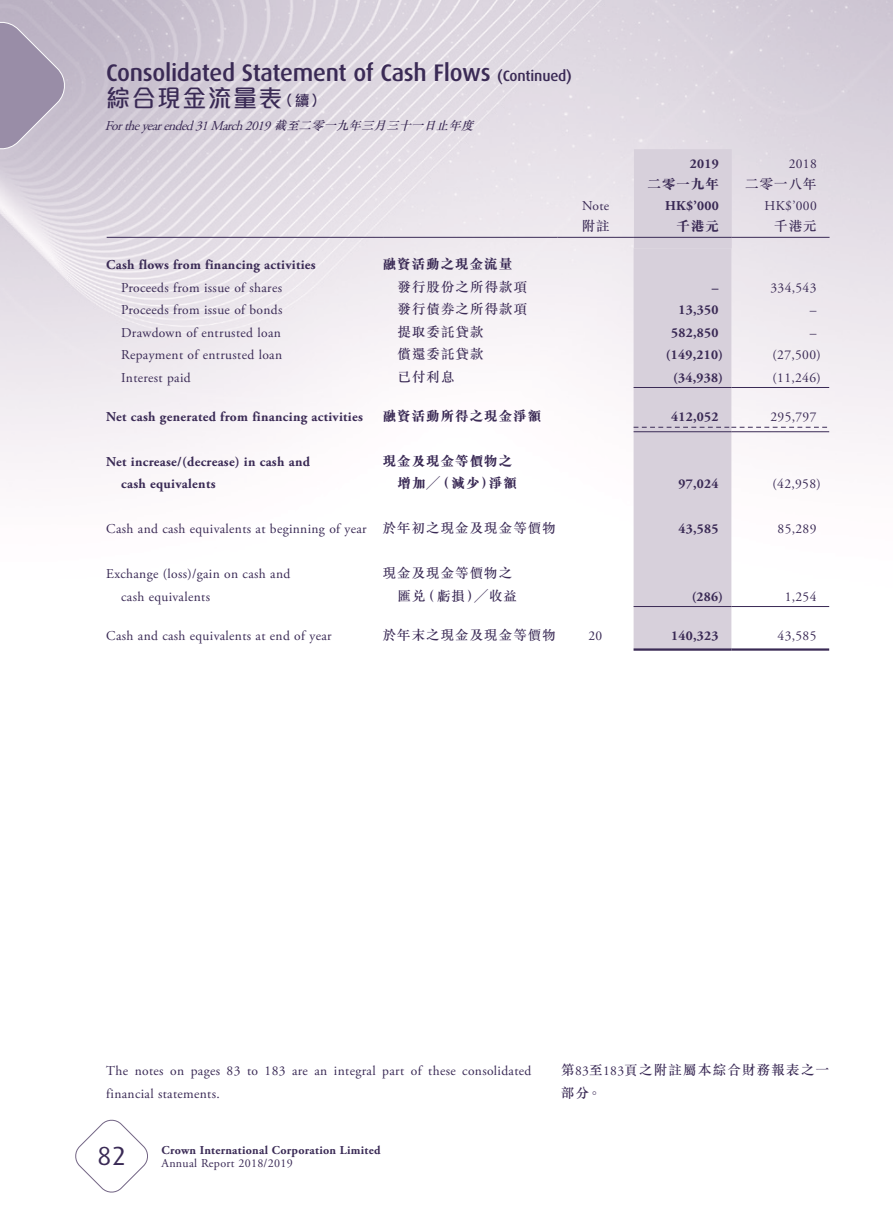
<style>
.page{position:relative;width:893px;height:1212px;background:#fff}
.page>*{position:absolute;margin:0;border:0;box-sizing:border-box;transform-origin:0 0}
.t1{font:26.25px "Dax";color:#3a2a55}
.t2{font:500 24px "Dax";letter-spacing:-.015em;color:#3a2a55}
.t3{font:500 24px "M Elle HK";letter-spacing:.055em;color:#3a2a55}
.Body_Text{font:13.5px/22.5px "Adobe Garamond Pro";letter-spacing:.025em;color:#3a2a55}
.Body_Text-2{font:700 13.5px/22.5px "Adobe Garamond Pro";letter-spacing:.025em;color:#3a2a55}
.Body_Text-3{font:500 13.5px/22.5px "M Sung HK";letter-spacing:.075em;color:#3a2a55}
.Body_Text-4{font:800 13.5px/22.5px "M Sung HK";letter-spacing:.075em;color:#3a2a55}
.t4{font:italic 13.5px "Adobe Garamond Pro";color:#3a2a55}
.C_Body_Text{font:500 13.5px/22.5px "M Sung HK";letter-spacing:.09em;color:#3a2a55}
.t5{font:700 12px "Adobe Garamond Pro";letter-spacing:.025em;color:#3a2a55}
.t6{font:12px "Adobe Garamond Pro";letter-spacing:.025em;color:#3a2a55}
.s1{font-size:15px}
.s2{font-family:"M Sung HK";font-weight:500;font-size:12px}
.s3{font-family:"Adobe Garamond Pro";font-weight:400}
</style>
<div class="page">
<img style="left:0;top:0;width:893px;height:651px">
<svg style="left:0;top:19px;width:68px;height:133px;background:#aca1b6"></svg>
<svg style="left:75px;top:1119px;width:73px;height:74px"></svg>
<hr style="left:731px;top:387px;width:98px;height:1px;background:#3a2a55">
<hr style="left:731px;top:431px;width:98px;height:1px;background:#3a2a55">
<hr style="left:731px;top:606px;width:98px;height:1px;background:#3a2a55">
<hr style="left:731px;top:648px;width:98px;height:3px;background:#3a2a55">
<svg style="left:634px;top:149px;width:193px;height:502px"></svg>
<hr style="left:107px;top:237px;width:276px;height:1px;background:#3a2a55">
<hr style="left:383px;top:237px;width:174px;height:1px;background:#3a2a55">
<hr style="left:557px;top:237px;width:77px;height:1px;background:#3a2a55">
<hr style="left:634px;top:237px;width:98px;height:1px;background:#3a2a55">
<hr style="left:732px;top:237px;width:97px;height:1px;background:#3a2a55">
<p class="t2" style="left:106px;top:59px;width:467px">Consolidated Statement of Cash Flows <span class="s1">(Continued)</span></p>
<p class="t3" style="left:106px;top:86px;width:221px">綜合現金流量表<span class="s1">（續）</span></p>
<p class="t4" style="left:105px;top:117px;width:374px">Fortheyearended31March2019 <span class="s2">截至二零一九年三月三十一日止年度</span></p>
<p class="Body_Text-2" style="left:690px;top:153px;width:31px">2019</p>
<p class="Body_Text" style="left:789px;top:153px;width:30px">2018</p>
<p class="Body_Text-4" style="left:647px;top:173px;width:73px">二零一九年</p>
<p class="Body_Text-3" style="left:745px;top:172px;width:73px">二零一八年</p>
<p class="Body_Text" style="left:582px;top:195px;width:29px">Note</p>
<p class="Body_Text-2" style="left:665px;top:195px;width:55px">HK$’000</p>
<p class="Body_Text" style="left:765px;top:195px;width:54px">HK$’000</p>
<p class="Body_Text-3" style="left:582px;top:214px;width:30px">附註</p>
<p class="Body_Text-4" style="left:676px;top:215px;width:44px">千港元</p>
<p class="Body_Text-3" style="left:774px;top:214px;width:44px">千港元</p>
<p class="Body_Text-2" style="left:106px;top:254px;width:211px">Cash flows from financing activities</p>
<p class="Body_Text-4" style="left:383px;top:253px;width:131px">融資活動之現金流量</p>
<p class="Body_Text" style="left:121px;top:277px;width:162px">Proceeds from issue of shares</p>
<p class="Body_Text-3" style="left:398px;top:275px;width:131px">發行股份之所得款項</p>
<p class="Body_Text-2" style="left:712px;top:276px;width:8px">–</p>
<p class="Body_Text" style="left:770px;top:277px;width:47px">334,543</p>
<p class="Body_Text" style="left:121px;top:299px;width:163px">Proceeds from issue of bonds</p>
<p class="Body_Text-3" style="left:398px;top:297px;width:131px">發行債券之所得款項</p>
<p class="Body_Text-2" style="left:678px;top:299px;width:42px">13,350</p>
<p class="Body_Text" style="left:810px;top:299px;width:8px">–</p>
<p class="Body_Text" style="left:121px;top:322px;width:161px">Drawdown of entrusted loan</p>
<p class="Body_Text-3" style="left:398px;top:320px;width:88px">提取委託貸款</p>
<p class="Body_Text-2" style="left:671px;top:321px;width:49px">582,850</p>
<p class="Body_Text" style="left:810px;top:322px;width:8px">–</p>
<p class="Body_Text" style="left:121px;top:344px;width:162px">Repayment of entrusted loan</p>
<p class="Body_Text-3" style="left:398px;top:342px;width:88px">償還委託貸款</p>
<p class="Body_Text-2" style="left:666px;top:344px;width:59px">(149,210)</p>
<p class="Body_Text" style="left:773px;top:344px;width:50px">(27,500)</p>
<p class="Body_Text" style="left:121px;top:367px;width:71px">Interest paid</p>
<p class="Body_Text-3" style="left:398px;top:365px;width:59px">已付利息</p>
<p class="Body_Text-2" style="left:673px;top:366px;width:52px">(34,938)</p>
<p class="Body_Text" style="left:773px;top:367px;width:50px">(11,246)</p>
<p class="Body_Text-2" style="left:106px;top:406px;width:258px">Net cash generated from financing activities</p>
<p class="Body_Text-4" style="left:383px;top:405px;width:160px">融資活動所得之現金淨額</p>
<p class="Body_Text-2" style="left:671px;top:406px;width:49px">412,052</p>
<p class="Body_Text" style="left:770px;top:406px;width:47px">295,797</p>
<p class="Body_Text-2" style="left:121px;top:450px;width:190px;text-indent:-15px">Net increase/(decrease) in cash and cash equivalents</p>
<p class="Body_Text-4" style="left:398px;top:449px;width:121px;text-indent:-15px">現金及現金等價物之增加╱（減少）淨額</p>
<p class="Body_Text-2" style="left:678px;top:473px;width:42px">97,024</p>
<p class="Body_Text" style="left:773px;top:473px;width:50px">(42,958)</p>
<p class="Body_Text" style="left:106px;top:518px;width:262px">Cash and cash equivalents at beginning of year</p>
<p class="Body_Text-3" style="left:383px;top:516px;width:175px">於年初之現金及現金等價物</p>
<p class="Body_Text-2" style="left:678px;top:518px;width:42px">43,585</p>
<p class="Body_Text" style="left:778px;top:518px;width:40px">85,289</p>
<p class="Body_Text" style="left:121px;top:563px;width:171px;text-indent:-15px">Exchange (loss)/gain on cash and cash equivalents</p>
<p class="Body_Text-3" style="left:398px;top:561px;width:121px;text-indent:-15px">現金及現金等價物之匯兌（虧損）╱收益</p>
<p class="Body_Text-2" style="left:692px;top:585px;width:33px">(286)</p>
<p class="Body_Text" style="left:785px;top:586px;width:33px">1,254</p>
<p class="Body_Text" style="left:106px;top:625px;width:227px">Cash and cash equivalents at end of year</p>
<p class="Body_Text-3" style="left:383px;top:623px;width:175px">於年末之現金及現金等價物</p>
<p class="Body_Text" style="left:588px;top:625px;width:15px">20</p>
<p class="Body_Text-2" style="left:671px;top:625px;width:49px">140,323</p>
<p class="Body_Text" style="left:778px;top:625px;width:40px">43,585</p>
<p class="Body_Text" style="left:106px;top:1060px;width:427px">The notes on pages 83 to 183 are an integral part of these consolidated financial statements.</p>
<p class="C_Body_Text" style="left:561px;top:1058px;width:269px">第<span class="s3">83</span>至<span class="s3">183</span>頁之附註屬本綜合財務報表之一部分。</p>
<p class="t1" style="left:97px;top:1141px;width:30px">82</p>
<p class="t5" style="left:162px;top:1143px;width:220px">Crown International Corporation Limited</p>
<p class="t6" style="left:162px;top:1156px;width:133px">Annual Report 2018/2019</p>
</div>
